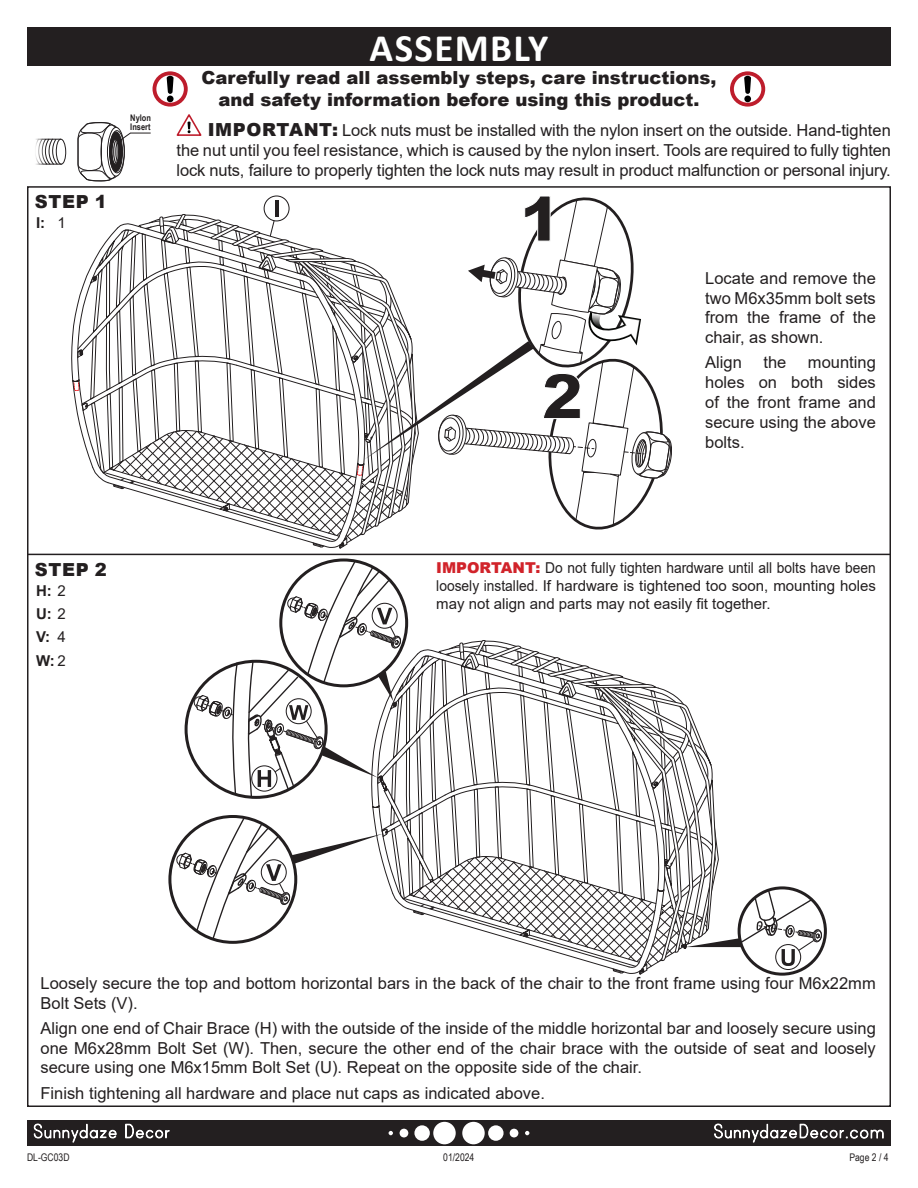
<style>
.page{position:relative;width:918px;height:1188px;background:#fff}
.page>*{position:absolute;margin:0;border:0;box-sizing:border-box;transform-origin:0 0}
.t1{font:700 39px "Calibri";letter-spacing:.035em;color:#fff}
.t2{font:900 18px/21.6px "Arial";color:#231f20;text-align:center}
.t3{font:16.5px/19.8px "Arial";color:#231f20;text-align:justify}
.t4{font:15px/18px "Arial";color:#231f20;text-align:justify;scale:.92 1}
.t5{font:700 15px "Arial";color:#231f20}
.t6{font:10.5px "Arial Narrow";color:#231f20}
.t7{font:700 9.15px/9.1px "Arial Narrow";color:#231f20}
.s1{font-weight:400}
.s2{font-weight:900;font-size:18px}
.s3{font-weight:900;color:#d1232a}
</style>
<div class="page">
<div style="left:27px;top:1120px;width:864px;height:26px;background:#231f20"></div>
<div style="left:462px;top:1122px;width:23px;height:22px;background:#fff;border-radius:50%"></div>
<div style="left:488px;top:1125px;width:16px;height:16px;background:#fff;border-radius:50%"></div>
<div style="left:510px;top:1129px;width:8px;height:8px;background:#fff;border-radius:50%"></div>
<svg style="left:525px;top:1131px;width:4px;height:4px"></svg>
<div style="left:433px;top:1122px;width:23px;height:22px;background:#fff;border-radius:50%"></div>
<div style="left:414px;top:1125px;width:16px;height:16px;background:#fff;border-radius:50%"></div>
<div style="left:400px;top:1129px;width:8px;height:8px;background:#fff;border-radius:50%"></div>
<svg style="left:389px;top:1131px;width:4px;height:4px"></svg>
<svg style="left:34px;top:1123px;width:83px;height:20px"></svg>
<svg style="left:125px;top:1124px;width:45px;height:15px"></svg>
<svg style="left:714px;top:1123px;width:170px;height:20px"></svg>
<svg style="left:71px;top:195px;width:601px;height:354px"></svg>
<svg style="left:176px;top:559px;width:646px;height:417px"></svg>
<div style="left:27px;top:27px;width:864px;height:38px;background:#231f20"></div>
<svg style="left:153px;top:71px;width:35px;height:36px"></svg>
<svg style="left:730px;top:71px;width:35px;height:36px"></svg>
<svg style="left:78px;top:122px;width:73px;height:60px"></svg>
<div style="left:56px;top:139px;width:10px;height:26px;border:1px solid #231f20;border-radius:50%"></div>
<svg style="left:45px;top:139px;width:16px;height:26px"></svg>
<svg style="left:35px;top:138px;width:10px;height:27px"></svg>
<svg style="left:177px;top:114px;width:25px;height:22px"></svg>
<hr style="left:27px;top:554px;width:864px;height:1px;background:#231f20">
<p class="t2" style="left:35px;top:191px;width:73px">STEP 1</p>
<p class="t5" style="left:36px;top:212px;width:31px">I: <span class="s1">1</span></p>
<p class="t7" style="left:130px;top:113px;width:22px">Nylon<br>Insert</p>
<p class="t1" style="left:370px;top:20px;width:180px">ASSEMBLY</p>
<p class="t2" style="left:201px;top:66px;width:517px">Carefully read all assembly steps, care instructions, and safety information before using this product.</p>
<p class="t3" style="left:177px;top:120px;width:716px;text-indent:31px"><span class="s2">IMPORTANT:</span> Lock nuts must be installed with the nylon insert on the outside. Hand-tighten the nut until you feel resistance, which is caused by the nylon insert. Tools are required to fully tighten lock nuts, failure to properly tighten the lock nuts may result in product malfunction or personal injury.</p>
<p class="t3" style="left:705px;top:268px;width:172px">Locate and remove the two M6x35mm bolt sets from the frame of the chair, as shown.</p>
<p class="t3" style="left:705px;top:353px;width:38px">Align</p>
<p class="t3" style="left:763px;top:353px;width:24px">the</p>
<p class="t3" style="left:705px;top:353px;width:172px;text-indent:103px">mounting holes on both sides of the front frame and secure using the above bolts.</p>
<p class="t2" style="left:35px;top:558px;width:73px">STEP 2</p>
<p class="t5" style="left:36px;top:580px;width:31px">H: <span class="s1">2</span></p>
<p class="t5" style="left:36px;top:603px;width:31px">U: <span class="s1">2</span></p>
<p class="t5" style="left:36px;top:626px;width:31px">V: <span class="s1">4</span></p>
<p class="t5" style="left:36px;top:650px;width:31px">W:<span class="s1">2</span></p>
<p class="t4" style="left:436px;top:559px;width:479px"><span class="s3">IMPORTANT:</span> Do not fully tighten hardware until all bolts have been loosely installed. If hardware is tightened too soon, mounting holes may not align and parts may not easily fit together.</p>
<p class="t3" style="left:40px;top:973px;width:837px">Loosely secure the top and bottom horizontal bars in the back of the chair to the front frame using four M6x22mm<br>Bolt Sets (V).</p>
<p class="t3" style="left:40px;top:1018px;width:837px">Align one end of Chair Brace (H) with the outside of the inside of the middle horizontal bar and loosely secure using one M6x28mm Bolt Set (W). Then, secure the other end of the chair brace with the outside of seat and loosely secure using one M6x15mm Bolt Set (U). Repeat on the opposite side of the chair.</p>
<p class="t3" style="left:40px;top:1083px;width:506px">Finish tightening all hardware and place nut caps as indicated above.</p>
<p class="t6" style="left:27px;top:1150px;width:44px">DL-GC03D</p>
<p class="t6" style="left:443px;top:1150px;width:33px">01/2024</p>
<p class="t6" style="left:849px;top:1150px;width:41px">Page 2 / 4</p>
</div>
